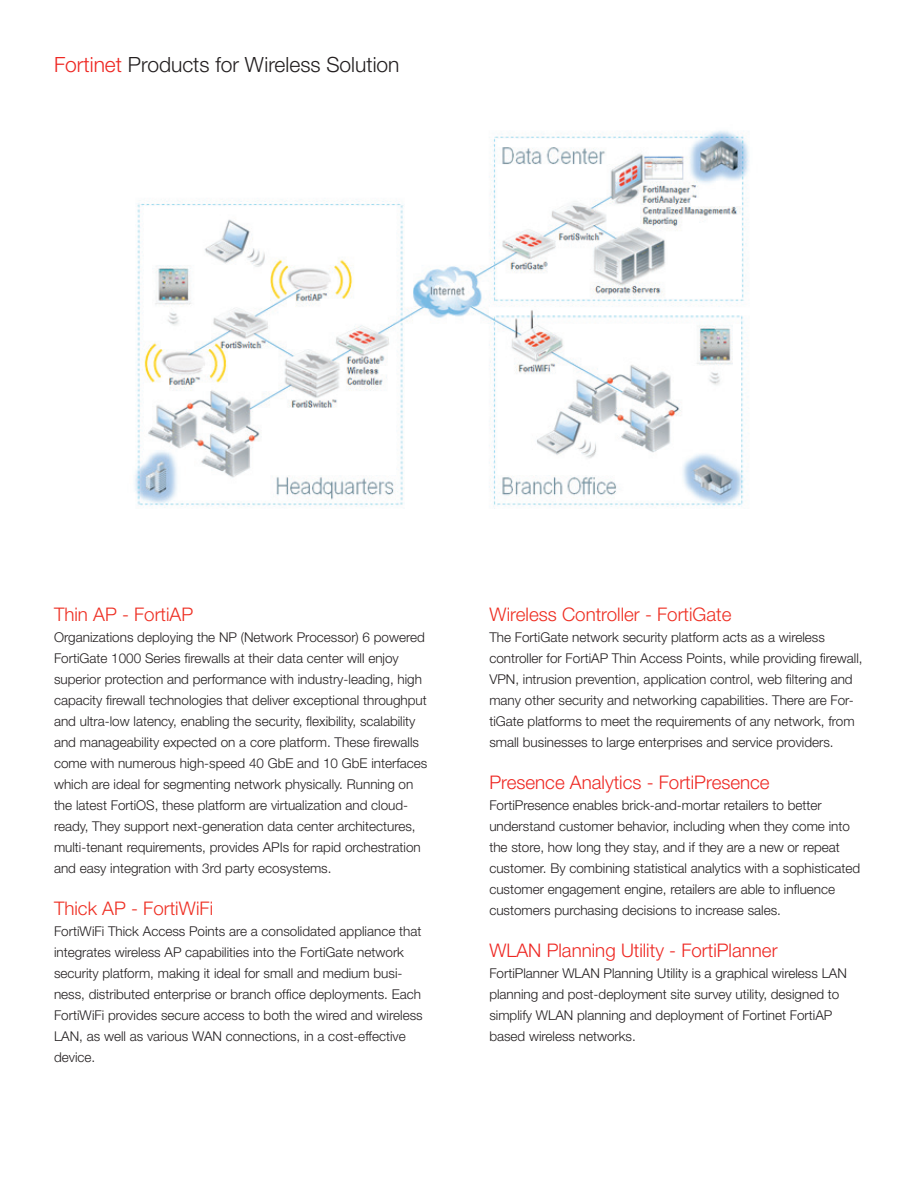
<style>
.page{position:relative;width:918px;height:1188px;background:#fff}
.page>*{position:absolute;margin:0;border:0;box-sizing:border-box;transform-origin:0 0}
.t1{font:300 21px "Helvetica Neue LT Pro";color:#231f20}
.t2{font:300 18.75px "Helvetica Neue LT Pro";color:#ee2823}
.t3{font:300 18.75px "Helvetica Neue LT Pro";color:#ee2e22}
.t4{font:300 13.5px/21px "Helvetica Neue LT Pro";color:#231f20}
.s1{color:#ee2823}
</style>
<div class="page">
<img style="left:135px;top:130px;width:615px;height:379px">
<h1 class="t1" style="left:54px;top:51px;width:347px"><span class="s1">Fortinet</span> Products for Wireless Solution</h1>
<h2 class="t3" style="left:54px;top:603px;width:141px">Thin AP - FortiAP</h2>
<p class="t4" style="left:54px;top:626px;width:375px">Organizations deploying the NP (Network Processor) 6 powered FortiGate 1000 Series firewalls at their data center will enjoy superior protection and performance with industry-leading, high capacity firewall technologies that deliver exceptional throughput and ultra-low latency, enabling the security, flexibility, scalability and manageability expected on a core platform. These firewalls come with numerous high-speed 40 GbE and 10 GbE interfaces which are ideal for segmenting network physically. Running on the latest FortiOS, these platform are virtualization and cloud&shy;ready, They support next-generation data center architectures, multi-tenant requirements, provides APIs for rapid orchestration and easy integration with 3rd party ecosystems.</p>
<h2 class="t3" style="left:54px;top:897px;width:161px">Thick AP - FortiWiFi</h2>
<p class="t4" style="left:54px;top:920px;width:370px">FortiWiFi Thick Access Points are a consolidated appliance that integrates wireless AP capabilities into the FortiGate network security platform, making it ideal for small and medium busi&shy;ness, distributed enterprise or branch office deployments. Each FortiWiFi provides secure access to both the wired and wireless LAN, as well as various WAN connections, in a cost-effective device.</p>
<h2 class="t3" style="left:489px;top:603px;width:244px">Wireless Controller - FortiGate</h2>
<p class="t4" style="left:489px;top:626px;width:375px">The FortiGate network security platform acts as a wireless controller for FortiAP Thin Access Points, while providing firewall, VPN, intrusion prevention, application control, web filtering and many other security and networking capabilities. There are For&shy;tiGate platforms to meet the requirements of any network, from small businesses to large enterprises and service providers.</p>
<h2 class="t2" style="left:489px;top:771px;width:282px">Presence Analytics - FortiPresence</h2>
<p class="t4" style="left:489px;top:794px;width:372px">FortiPresence enables brick-and-mortar retailers to better understand customer behavior, including when they come into the store, how long they stay, and if they are a new or repeat customer. By combining statistical analytics with a sophisticated customer engagement engine, retailers are able to influence customers purchasing decisions to increase sales.</p>
<h2 class="t2" style="left:489px;top:939px;width:290px">WLAN Planning Utility - FortiPlanner</h2>
<p class="t4" style="left:489px;top:962px;width:359px">FortiPlanner WLAN Planning Utility is a graphical wireless LAN planning and post-deployment site survey utility, designed to simplify WLAN planning and deployment of Fortinet FortiAP based wireless networks.</p>
</div>
